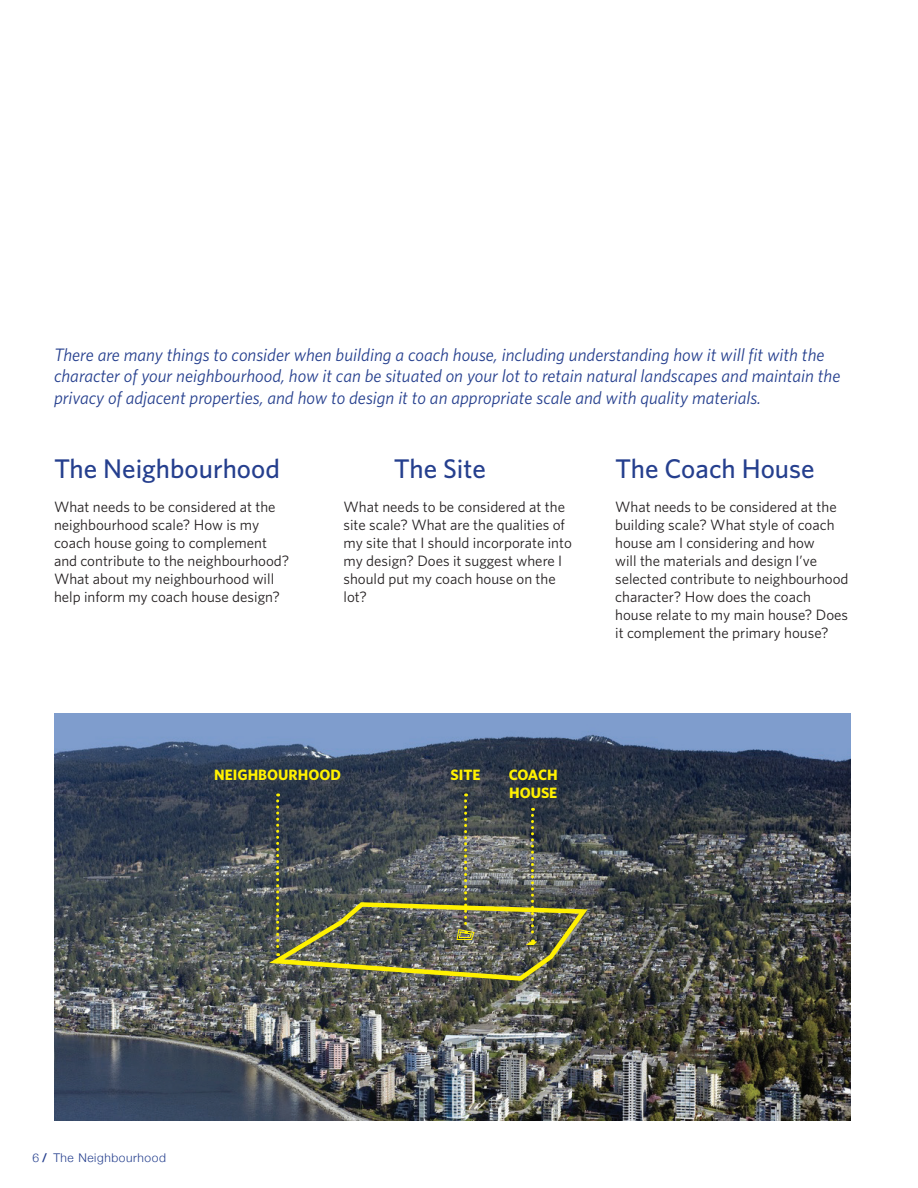
<style>
.page{position:relative;width:918px;height:1188px;background:#fff}
.page>*{position:absolute;margin:0;border:0;box-sizing:border-box;transform-origin:0 0}
.t1{font:500 27px "Whitney";color:#253f8e}
.t2{font:italic 18px/21.6px "Whitney";color:#253f8e}
.t3{font:15px/18px "Whitney";color:#231f20}
.t4{font:700 15px/18px "Whitney";color:#fff101}
.t5{font:300 12px "Helvetica Neue";letter-spacing:.05em;color:#253f8e}
.s1{font-weight:500}
</style>
<div class="page">
<img style="left:54px;top:714px;width:797px;height:406px">
<svg style="left:262px;top:793px;width:328px;height:190px;background:#5b5f53"></svg>
<p class="t2" style="left:54px;top:343px;width:788px">There are many things to consider when building a coach house, including understanding how it will fit with the character of your neighbourhood, how it can be situated on your lot to retain natural landscapes and maintain the privacy of adjacent properties, and how to design it to an appropriate scale and with quality materials.</p>
<h1 class="t1" style="left:54px;top:450px;width:227px">The Neighbourhood</h1>
<p class="t3" style="left:54px;top:497px;width:237px">What needs to be considered at the neighbourhood scale? How is my coach house going to complement and contribute to the neighbourhood?<br>What about my neighbourhood will help inform my coach house design?</p>
<h1 class="t1" style="left:394px;top:450px;width:94px">The Site</h1>
<p class="t3" style="left:344px;top:497px;width:230px">What needs to be considered at the site scale? What are the qualities of my site that I should incorporate into my design? Does it suggest where I should put my coach house on the lot?</p>
<h1 class="t1" style="left:615px;top:450px;width:201px">The Coach House</h1>
<p class="t3" style="left:615px;top:497px;width:235px">What needs to be considered at the building scale? What style of coach house am I considering and how<br>will the materials and design I’ve selected contribute to neighbourhood character? How does the coach house relate to my main house? Does it complement the primary house?</p>
<p class="t4" style="left:214px;top:765px;width:128px">NEIGHBOURHOOD</p>
<p class="t4" style="left:451px;top:765px;width:32px">SITE</p>
<p class="t4" style="left:509px;top:765px;width:51px">COACH<br>HOUSE</p>
<p class="t5" style="left:32px;top:1148px;width:135px">6 <span class="s1">/</span> The Neighbourhood</p>
</div>
